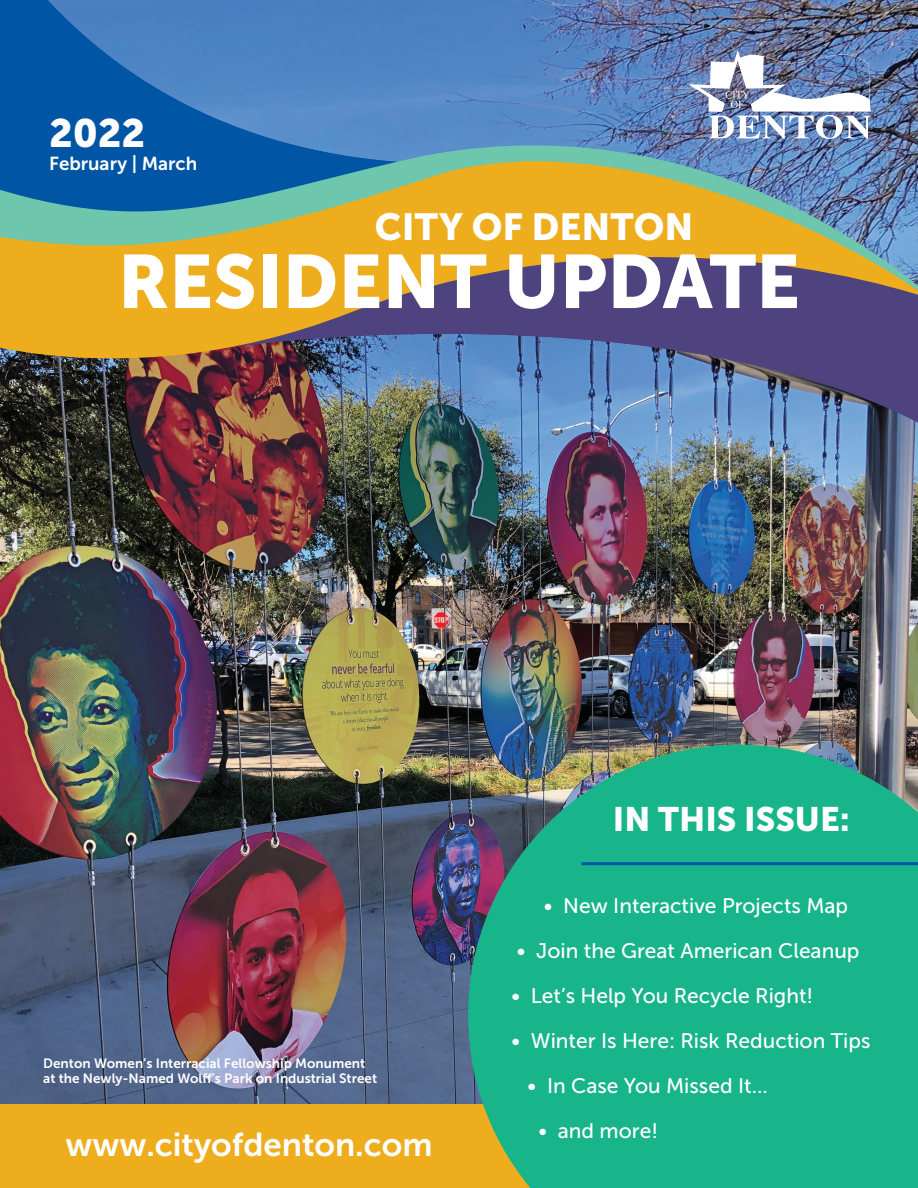
<style>
.page{position:relative;width:918px;height:1188px;background:#fff}
.page>*{position:absolute;margin:0;border:0;box-sizing:border-box;transform-origin:0 0}
.t1{font:75px "Museo Sans 900";color:#fff}
.t2{font:39.3px "Museo Sans 900";color:#fff}
.t3{font:37.5px "Museo Sans 900";color:#fff}
.t4{font:33.75px "Museo Sans 900";color:#fff}
.t5{font:33px "Museo Sans 700";color:#fff}
.t6{font:21px "Museo Sans 500";color:#fff}
.t7{font:18.75px "Museo Sans 700";color:#fff}
.t8{font:13.5px/15px "Museo Sans 700";color:#fff}
</style>
<div class="page">
<img style="left:507px;top:0;width:411px;height:96px">
<img style="left:0;top:404px;width:918px;height:700px">
<img style="left:187px;top:422px;width:731px;height:32px">
<img style="left:187px;top:404px;width:731px;height:18px">
<svg style="left:0;top:0;width:507px;height:96px;background:#3d79bc"></svg>
<img style="left:0;top:315px;width:918px;height:89px">
<svg style="left:0;top:96px;width:918px;height:219px;background:#848b73"></svg>
<div style="left:0;top:1104px;width:918px;height:84px;background:#eead1c"></div>
<svg style="left:468px;top:745px;width:450px;height:443px;background:#24ad86"></svg>
<hr style="left:582px;top:862px;width:336px;height:3px;background:#0155a5">
<img style="left:689px;top:50px;width:182px;height:89px">
<h2 class="t2" style="left:49px;top:111px;width:98px">2022</h2>
<p class="t7" style="left:49px;top:153px;width:150px">February | March</p>
<h3 class="t3" style="left:375px;top:206px;width:320px">CITY OF DENTON</h3>
<h1 class="t1" style="left:118px;top:239px;width:684px">RESIDENT UPDATE</h1>
<p class="t8" style="left:43px;top:1056px;width:335px">Denton Women’s Interracial Fellowship Monument at the Newly-Named Wolff’s Park on Industrial Street</p>
<h3 class="t5" style="left:65px;top:1126px;width:369px">www.cityofdenton.com</h3>
<h3 class="t4" style="left:613px;top:800px;width:239px">IN THIS ISSUE:</h3>
<p class="t6" style="left:544px;top:895px;width:306px">• New Interactive Projects Map</p>
<p class="t6" style="left:517px;top:940px;width:344px">• Join the Great American Cleanup</p>
<p class="t6" style="left:511px;top:985px;width:303px">• Let’s Help You Recycle Right!</p>
<p class="t6" style="left:511px;top:1030px;width:361px">• Winter Is Here: Risk Reduction Tips</p>
<p class="t6" style="left:528px;top:1075px;width:242px">• In Case You Missed It...</p>
<p class="t6" style="left:538px;top:1120px;width:121px">• and more!</p>
</div>
